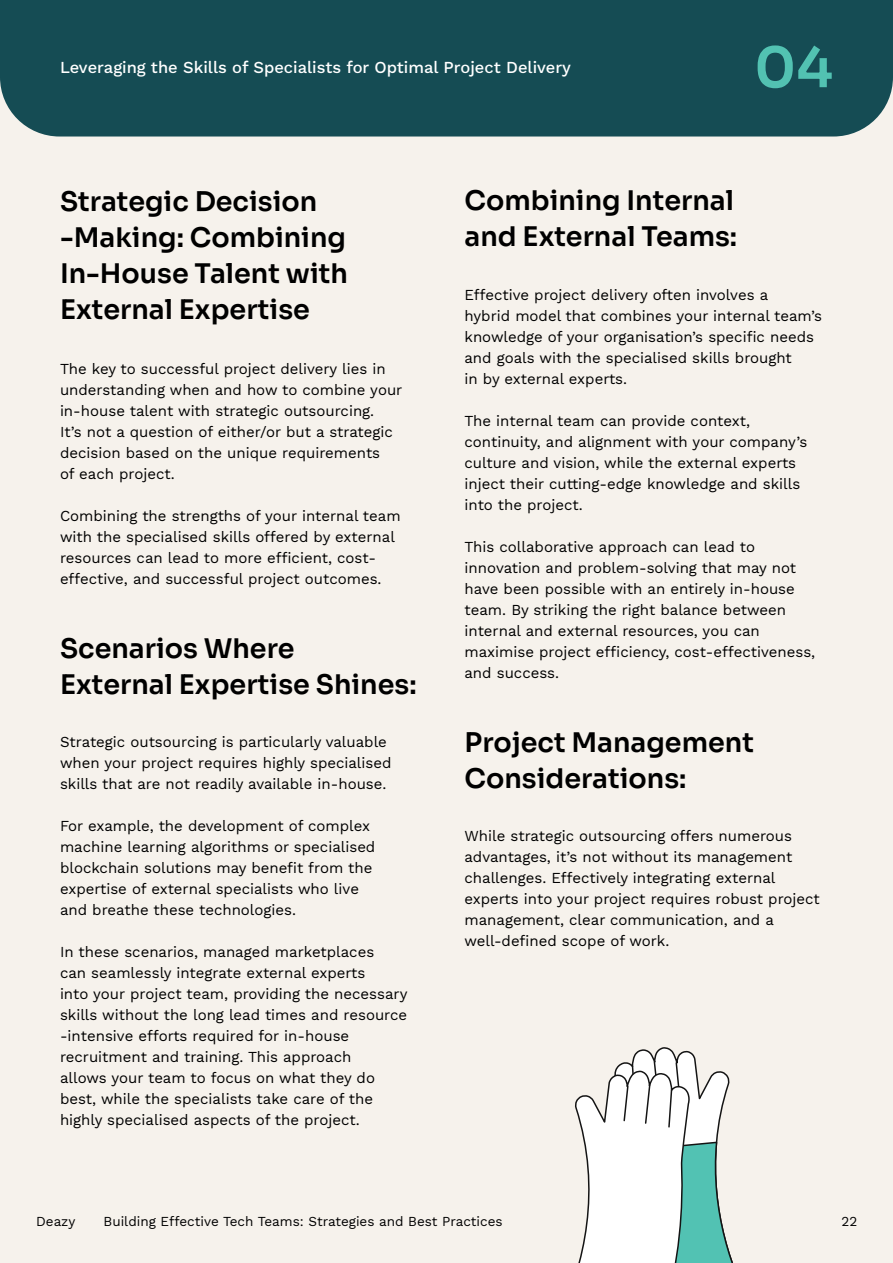
<style>
.page{position:relative;width:893px;height:1263px;background:#f6f2ec}
.page>*{position:absolute;margin:0;border:0;box-sizing:border-box;transform-origin:0 0}
.t1{font:55.5px "Sora";color:#52c2b2}
.t2{font:27px/36px "Sora";color:#000}
.t3{font:16.5px "Work Sans";color:#fff}
.t4{font:15px/21px "Work Sans";color:#000}
.t5{font:13.5px "Work Sans";color:#000}
</style>
<div class="page">
<div style="left:0;top:0;width:893px;height:137px;background:#154c54"></div>
<svg style="left:632px;top:1047px;width:64px;height:13px"></svg>
<svg style="left:575px;top:1060px;width:158px;height:203px"></svg>
<p class="t3" style="left:60px;top:55px;width:513px">Leveraging the Skills of Specialists for Optimal Project Delivery</p>
<p class="t1" style="left:754px;top:22px;width:80px">04</p>
<p class="t2" style="left:60px;top:181px;width:290px">Strategic Decision -Making: Combining<br>In-House Talent with<br>External Expertise</p>
<p class="t4" style="left:60px;top:357px;width:344px">The key to successful project delivery lies in understanding when and how to combine your in-house talent with strategic outsourcing.<br>It’s not a question of either/or but a strategic decision based on the unique requirements<br>of each project.</p>
<p class="t4" style="left:60px;top:504px;width:342px">Combining the strengths of your internal team with the specialised skills offered by external resources can lead to more efficient, cost&shy;effective, and successful project outcomes.</p>
<p class="t2" style="left:60px;top:628px;width:358px">Scenarios Where<br>External Expertise Shines:</p>
<p class="t4" style="left:60px;top:731px;width:333px">Strategic outsourcing is particularly valuable when your project requires highly specialised skills that are not readily available in-house.</p>
<p class="t4" style="left:60px;top:815px;width:317px">For example, the development of complex machine learning algorithms or specialised blockchain solutions may benefit from the expertise of external specialists who live and breathe these technologies.</p>
<p class="t4" style="left:60px;top:941px;width:349px">In these scenarios, managed marketplaces<br>can seamlessly integrate external experts<br>into your project team, providing the necessary skills without the long lead times and resource -intensive efforts required for in-house recruitment and training. This approach<br>allows your team to focus on what they do best, while the specialists take care of the highly specialised aspects of the project.</p>
<p class="t2" style="left:464px;top:180px;width:274px">Combining Internal and External Teams:</p>
<p class="t4" style="left:464px;top:284px;width:359px">Effective project delivery often involves a<br>hybrid model that combines your internal team’s knowledge of your organisation’s specific needs and goals with the specialised skills brought<br>in by external experts.</p>
<p class="t4" style="left:464px;top:410px;width:344px">The internal team can provide context, continuity, and alignment with your company’s culture and vision, while the external experts inject their cutting-edge knowledge and skills into the project.</p>
<p class="t4" style="left:464px;top:536px;width:352px">This collaborative approach can lead to innovation and problem-solving that may not have been possible with an entirely in-house team. By striking the right balance between internal and external resources, you can maximise project efficiency, cost-effectiveness, and success.</p>
<p class="t2" style="left:464px;top:722px;width:291px">Project Management<br>Considerations:</p>
<p class="t4" style="left:464px;top:825px;width:357px">While strategic outsourcing offers numerous advantages, it’s not without its management challenges. Effectively integrating external experts into your project requires robust project management, clear communication, and a well-defined scope of work.</p>
<p class="t5" style="left:36px;top:1211px;width:41px">Deazy</p>
<p class="t5" style="left:104px;top:1211px;width:401px">Building Effective Tech Teams: Strategies and Best Practices</p>
<p class="t5" style="left:841px;top:1211px;width:17px">22</p>
</div>
